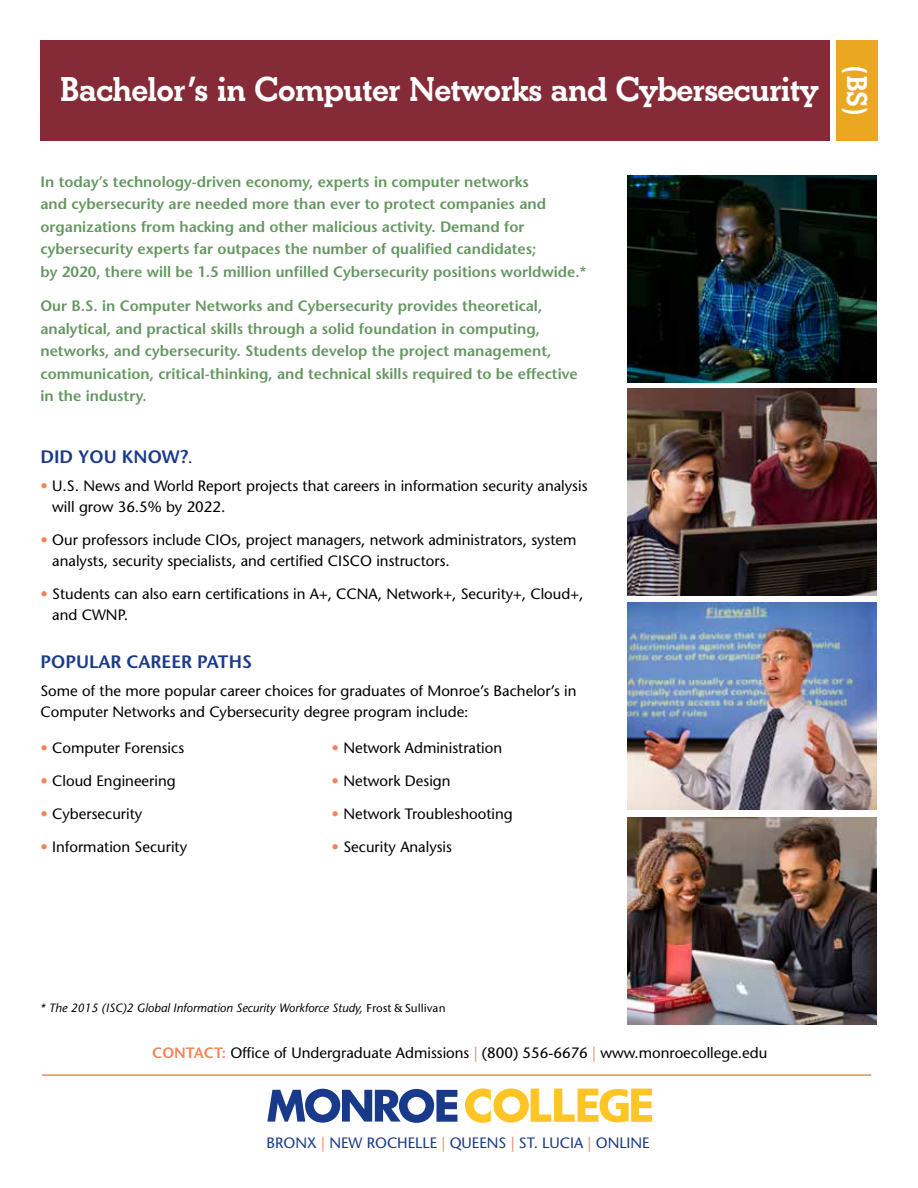
<style>
.page{position:relative;width:918px;height:1188px;background:#fff}
.page>*{position:absolute;margin:0;border:0;box-sizing:border-box;transform-origin:0 0}
.t1{font:36px "Beton Bld";letter-spacing:-.025em;color:#fff}
.t2{font:30px "Beton Bld";color:#fff}
.t3{font:600 18px "Stone Sans";color:#19398a}
.t4{font:15px/21px "Stone Sans";color:#000}
.t5{font:600 15px/22.5px "Stone Sans";color:#659761}
.t6{font:15px "Stone Sans";color:#19398a}
.t7{font:italic 12px "Stone Sans";color:#000}
.s1{font-weight:400;font-size:15px;color:#000}
.s2{color:#f58358}
.s3{font-style:normal}
.s4{font-weight:600;color:#f58358}
</style>
<div class="page">
<div style="left:40px;top:40px;width:790px;height:101px;background:#842b37"></div>
<div style="left:836px;top:40px;width:42px;height:101px;background:#e9a722"></div>
<img style="left:628px;top:603px;width:248px;height:207px">
<img style="left:628px;top:388px;width:248px;height:208px">
<img style="left:628px;top:817px;width:248px;height:207px">
<img style="left:628px;top:176px;width:248px;height:207px">
<hr style="left:42px;top:1074px;width:829px;height:2px;background:#f58358">
<svg style="left:465px;top:1088px;width:187px;height:35px"></svg>
<svg style="left:267px;top:1089px;width:190px;height:34px"></svg>
<h1 class="t1" style="left:60px;top:65px;width:760px">Bachelor’s in Computer Networks and Cybersecurity</h1>
<h2 class="t2" style="left:877px;top:66px;width:50px;rotate:90deg">(BS)</h2>
<p class="t5" style="left:40px;top:170px;width:547px">In today’s technology-driven economy, experts in computer networks<br>and cybersecurity are needed more than ever to protect companies and organizations from hacking and other malicious activity. Demand for cybersecurity experts far outpaces the number of qualified candidates;<br>by 2020, there will be 1.5 million unfilled Cybersecurity positions worldwide.*</p>
<p class="t5" style="left:40px;top:295px;width:539px">Our B.S. in Computer Networks and Cybersecurity provides theoretical, analytical, and practical skills through a solid foundation in computing, networks, and cybersecurity. Students develop the project management, communication, critical-thinking, and technical skills required to be effective in the industry.</p>
<p class="t3" style="left:40px;top:446px;width:153px">DID YOU KNOW?<span class="s1">.</span></p>
<p class="t4" style="left:52px;top:475px;width:537px;text-indent:-12px"><span class="s2">•</span> U.S. News and World Report projects that careers in information security analysis will grow 36.5% by 2022.</p>
<p class="t4" style="left:52px;top:529px;width:526px;text-indent:-12px"><span class="s2">•</span> Our professors include CIOs, project managers, network administrators, system analysts, security specialists, and certified CISCO instructors.</p>
<p class="t4" style="left:52px;top:583px;width:533px;text-indent:-12px"><span class="s2">•</span> Students can also earn certifications in A+, CCNA, Network+, Security+, Cloud+, and CWNP.</p>
<p class="t3" style="left:40px;top:651px;width:213px">POPULAR CAREER PATHS</p>
<p class="t4" style="left:40px;top:680px;width:538px">Some of the more popular career choices for graduates of Monroe’s Bachelor’s in<br>Computer Networks and Cybersecurity degree program include:</p>
<p class="t4" style="left:40px;top:737px;width:145px"><span class="s2">•</span> Computer Forensics</p>
<p class="t4" style="left:40px;top:770px;width:137px"><span class="s2">•</span> Cloud Engineering</p>
<p class="t4" style="left:40px;top:804px;width:103px"><span class="s2">•</span> Cybersecurity</p>
<p class="t4" style="left:40px;top:837px;width:148px"><span class="s2">•</span> Information Security</p>
<p class="t4" style="left:332px;top:737px;width:172px"><span class="s2">•</span> Network Administration</p>
<p class="t4" style="left:332px;top:770px;width:121px"><span class="s2">•</span> Network Design</p>
<p class="t4" style="left:332px;top:804px;width:183px"><span class="s2">•</span> Network Troubleshooting</p>
<p class="t4" style="left:332px;top:837px;width:122px"><span class="s2">•</span> Security Analysis</p>
<p class="t7" style="left:40px;top:1001px;width:407px">* The 2015 (ISC)2 Global Information Security Workforce Study, <span class="s3">Frost &amp; Sullivan</span></p>
<p class="t4" style="left:152px;top:1042px;width:617px"><span class="s4">CONTACT:</span> Office of Undergraduate Admissions <span class="s2">|</span> (800) 556-6676 <span class="s2">|</span> www.monroecollege.edu</p>
<p class="t6" style="left:267px;top:1134px;width:385px">BRONX <span class="s2">|</span> NEW ROCHELLE <span class="s2">|</span> QUEENS <span class="s2">|</span> ST. LUCIA <span class="s2">|</span> ONLINE</p>
</div>
